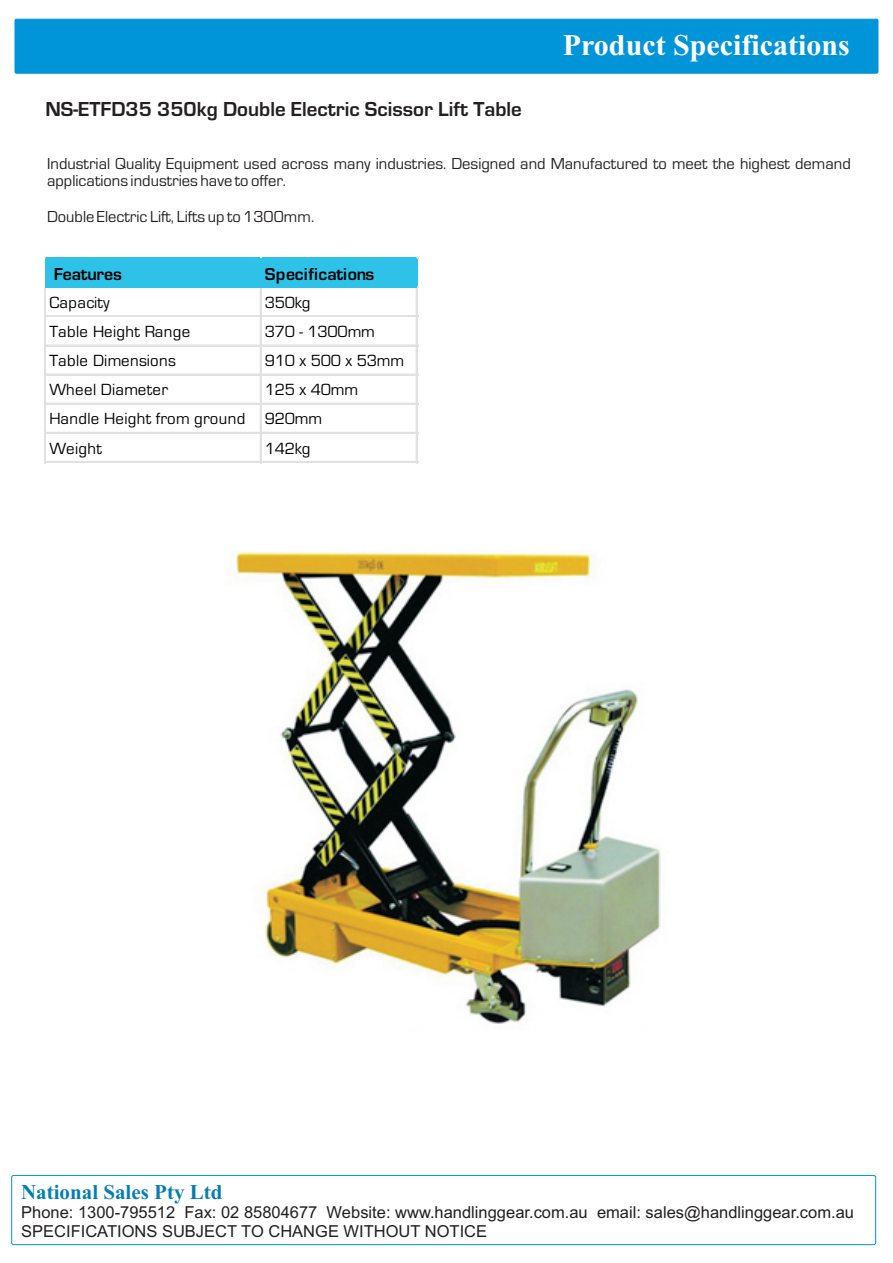
<style>
.page{position:relative;width:893px;height:1263px;background:#fff}
.page>*{position:absolute;margin:0;border:0;box-sizing:border-box;transform-origin:0 0}
.t1{font:700 30px "Times New Roman";color:#fff}
.t2{font:700 21px "Eurostile";color:#231f20}
.t3{font:700 21px "Times New Roman";color:#057db2}
.t4{font:700 17.85px "Eurostile";letter-spacing:-.005em;color:#010202}
.t5{font:16.8px/29.1px "Eurostile";letter-spacing:.01em;color:#010202}
.t6{font:16.8px "Eurostile";letter-spacing:-.01em;color:#010202}
.t7{font:16.5px/17.7px "Eurostile";color:#231f20}
.t8{font:16.5px/18.5px "Arial";color:#231f20}
</style>
<div class="page">
<div style="left:15px;top:19px;width:863px;height:54px;background:#0095d9;border:1px solid #0095d9"></div>
<div style="left:11px;top:1175px;width:865px;height:70px;border:1px solid #0095d9;border-radius:2px"></div>
<div style="left:45px;top:258px;width:372px;height:30px;background:#2fc2e8"></div>
<hr style="left:45px;top:288px;width:1px;height:176px;background:#e0e1e2">
<hr style="left:260px;top:288px;width:1px;height:176px;background:#e0e1e2">
<hr style="left:416px;top:288px;width:1px;height:176px;background:#e0e1e2">
<hr style="left:45px;top:316px;width:373px;height:1px;background:#e0e1e2">
<hr style="left:45px;top:345px;width:373px;height:1px;background:#e0e1e2">
<hr style="left:45px;top:374px;width:373px;height:1px;background:#e0e1e2">
<hr style="left:45px;top:403px;width:373px;height:1px;background:#e0e1e2">
<hr style="left:45px;top:432px;width:373px;height:1px;background:#e0e1e2">
<hr style="left:45px;top:461px;width:373px;height:1px;background:#e0e1e2">
<img style="left:235px;top:551px;width:426px;height:473px">
<h1 class="t1" style="left:563px;top:35px;width:288px">Product Specifications</h1>
<p class="t2" style="left:45px;top:102px;width:478px">NS-ETFD35 350kg Double Electric Scissor Lift Table</p>
<p class="t7" style="left:47px;top:156px;width:805px">Industrial Quality Equipment used across many industries. Designed and Manufactured to meet the highest demand applications industries have to offer.</p>
<p class="t7" style="left:47px;top:209px;width:269px">Double Electric Lift, Lifts up to 1300mm.</p>
<p class="t4" style="left:54px;top:268px;width:70px">Features</p>
<p class="t4" style="left:265px;top:268px;width:111px">Specifications</p>
<p class="t5" style="left:49px;top:290px;width:62px">Capacity</p>
<p class="t5" style="left:265px;top:290px;width:47px">350kg</p>
<p class="t5" style="left:49px;top:319px;width:142px">Table Height Range</p>
<p class="t6" style="left:265px;top:326px;width:112px">370 - 1300mm</p>
<p class="t5" style="left:49px;top:348px;width:128px">Table Dimensions</p>
<p class="t6" style="left:265px;top:355px;width:141px">910 x 500 x 53mm</p>
<p class="t5" style="left:49px;top:377px;width:120px">Wheel Diameter</p>
<p class="t5" style="left:49px;top:377px;width:310px;text-indent:215px">125 x 40mm<br>Handle Height from ground 920mm<br>Weight</p>
<p class="t5" style="left:265px;top:435px;width:47px">142kg</p>
<p class="t3" style="left:21px;top:1184px;width:203px">National Sales Pty Ltd</p>
<p class="t8" style="left:21px;top:1205px;width:834px">Phone: 1300-795512 Fax: 02 85804677 Website: www.handlinggear.com.au email: sales@handlinggear.com.au<br>SPECIFICATIONS SUBJECT TO CHANGE WITHOUT NOTICE</p>
</div>
